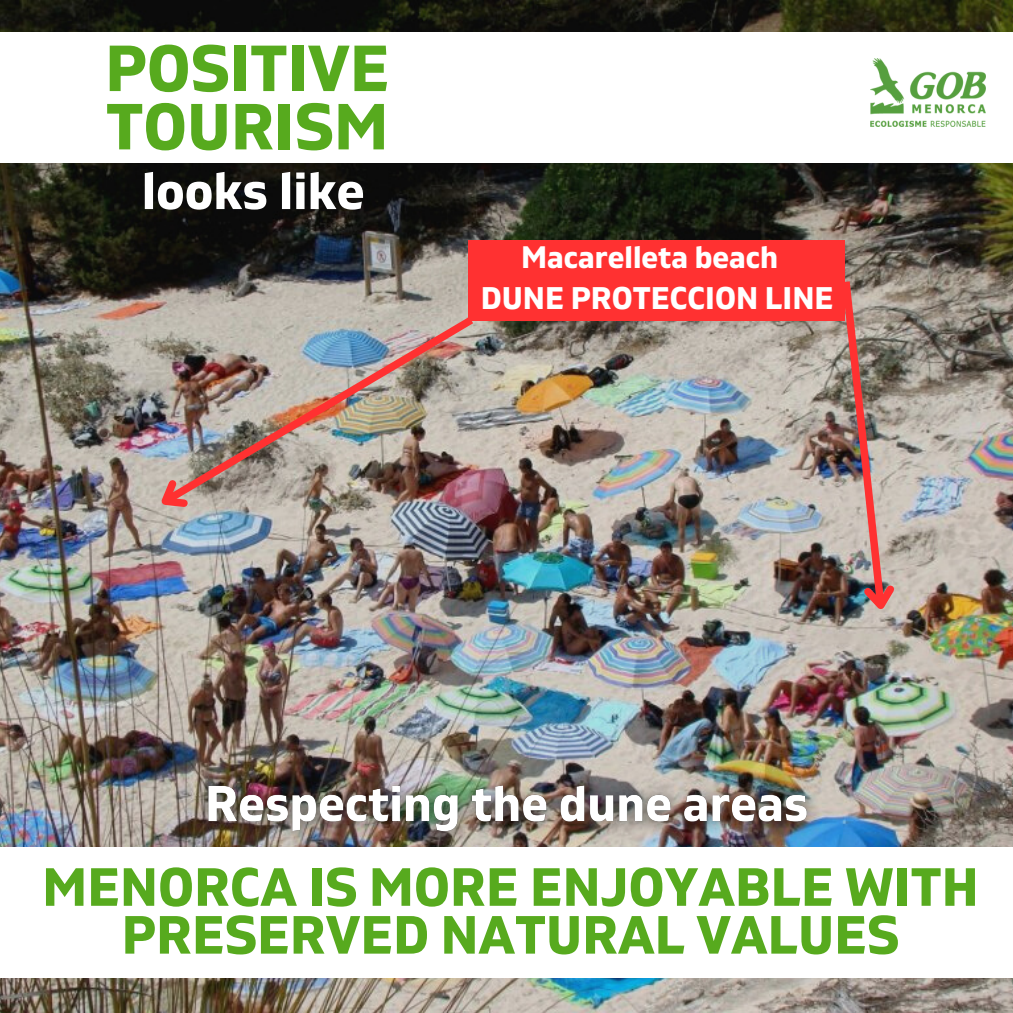
<style>
.page{position:relative;width:1013px;height:1013px;background:#fff}
.page>*{position:absolute;margin:0;border:0;box-sizing:border-box;transform-origin:0 0}
.t1{font:700 64.88px/58.2px "Gilam";color:#57aa1e}
.t2{font:700 53.62px/47.8px "Gilam";color:#57aa1e;text-align:center}
.t3{font:700 52.25px "Gilam";color:#fff}
.t4{font:700 31.25px "Gilam";color:#fff}
.t5{font:700 31px "Gilam";color:#fff}
</style>
<div class="page">
<img style="left:0;top:0;width:1012px;height:1012px">
<div style="left:0;top:847px;width:1012px;height:130px;background:#fff"></div>
<div style="left:0;top:32px;width:1012px;height:131px;background:#fff"></div>
<img style="left:155px;top:310px;width:326px;height:201px">
<svg style="left:143px;top:469px;width:55px;height:57px;background:#c8a19a"></svg>
<div style="left:468px;top:241px;width:377px;height:80px;background:#ff3131"></div>
<img style="left:837px;top:273px;width:66px;height:347px">
<img style="left:184px;top:753px;width:645px;height:94px">
<img style="left:870px;top:59px;width:115px;height:67px">
<p class="t1" style="left:105px;top:42px;width:286px">POSITIVE<br>TOURISM</p>
<p class="t3" style="left:142px;top:160px;width:224px">looks like</p>
<p class="t5" style="left:521px;top:239px;width:258px">Macarelleta beach</p>
<p class="t4" style="left:481px;top:280px;width:354px">DUNE PROTECCION LINE</p>
<p class="t2" style="left:42px;top:865px;width:938px">MENORCA IS MORE ENJOYABLE WITH<br>PRESERVED NATURAL VALUES</p>
</div>
